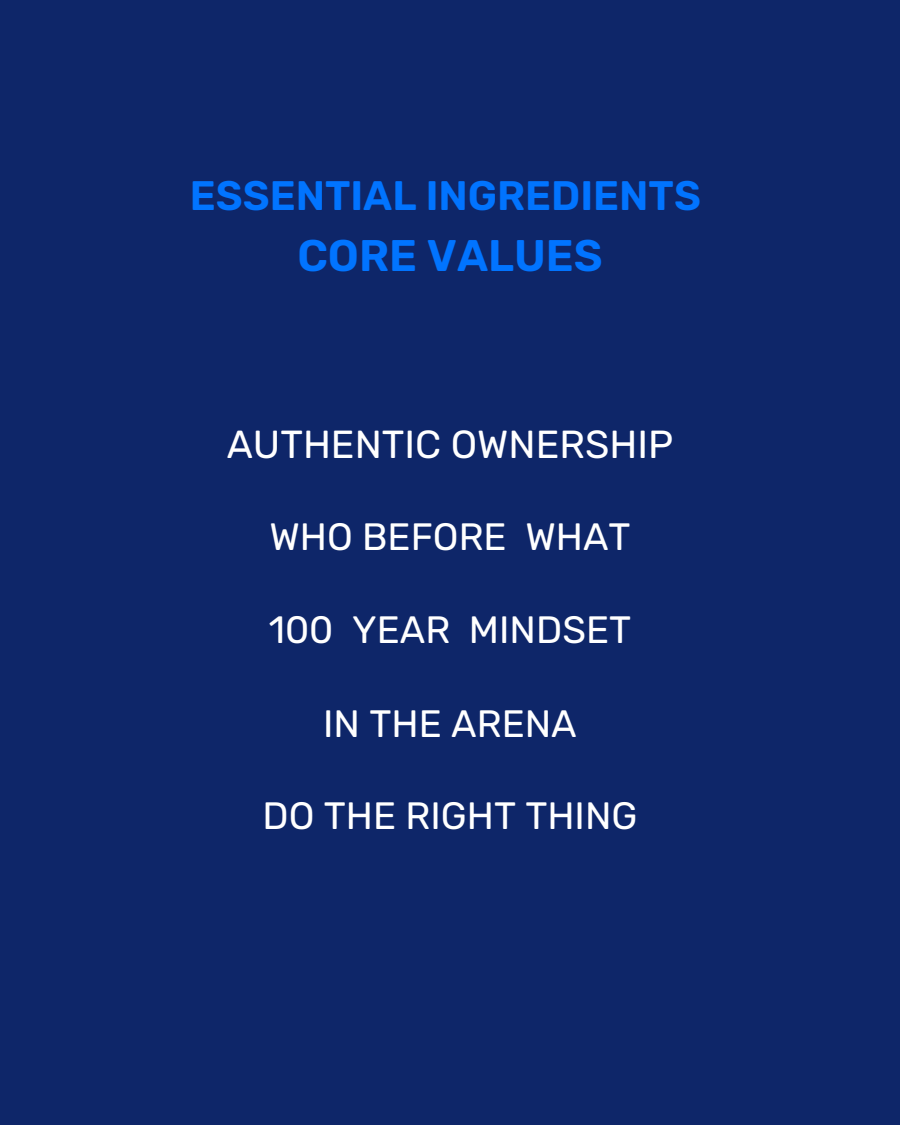
<style>
.page{position:relative;width:900px;height:1125px;background:#0e2669}
.page>*{position:absolute;margin:0;border:0;box-sizing:border-box;transform-origin:0 0}
.t1{font:600 44.2px "Rubik";color:#0174ff}
.t2{font:600 41.2px "Rubik";color:#0174ff}
.t3{font:39.1px "Rubik";color:#fff}
.t4{font:38.1px "Rubik";color:#fff}
</style>
<div class="page">
<p class="t2" style="left:190px;top:172px;width:512px">ESSENTIAL INGREDIENTS</p>
<p class="t1" style="left:297px;top:230px;width:307px">CORE VALUES</p>
<p class="t3" style="left:227px;top:422px;width:448px">AUTHENTIC OWNERSHIP</p>
<p class="t4" style="left:269px;top:514px;width:363px">WHO BEFORE WHAT</p>
<p class="t4" style="left:269px;top:608px;width:364px">100 YEAR MINDSET</p>
<p class="t4" style="left:323px;top:701px;width:255px">IN THE ARENA</p>
<p class="t4" style="left:263px;top:794px;width:376px">DO THE RIGHT THING</p>
</div>
